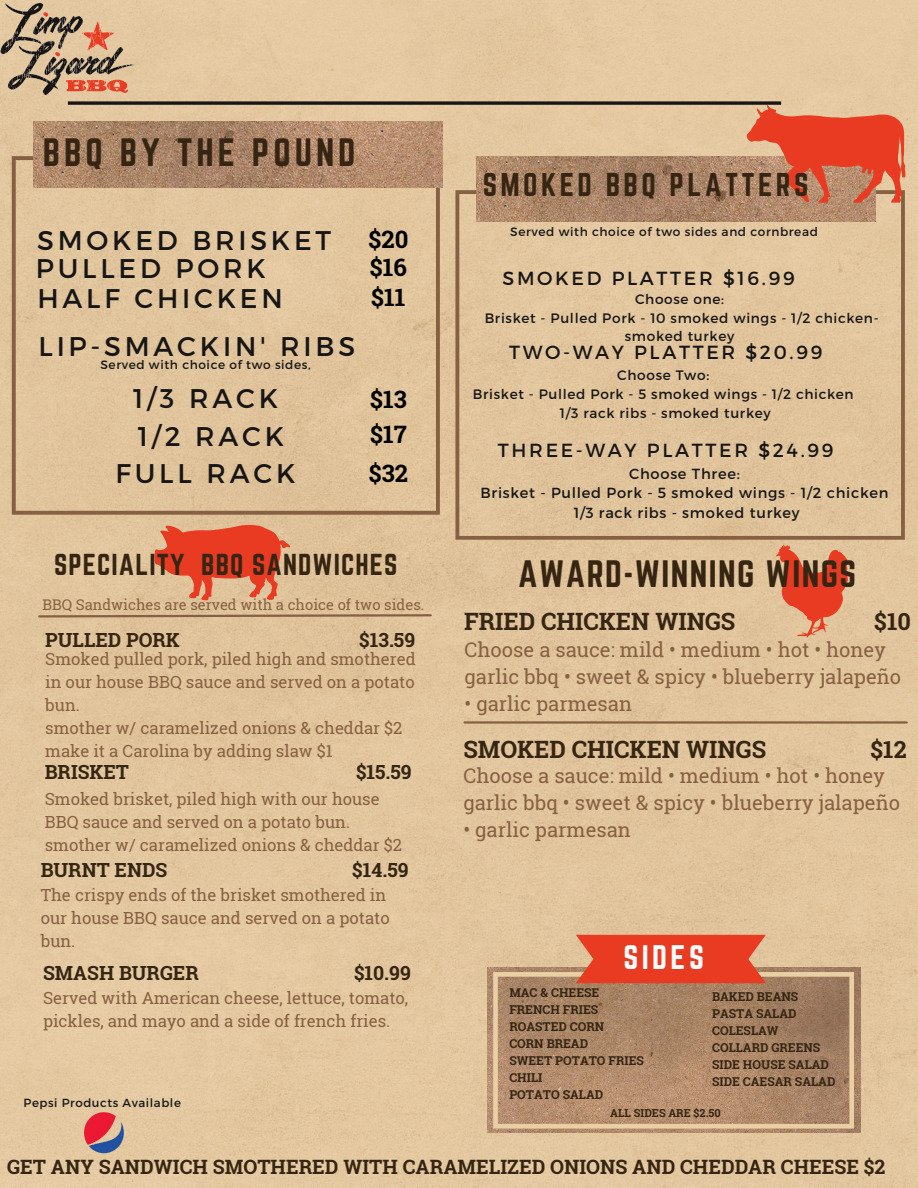
<style>
.page{position:relative;width:918px;height:1188px;background:#e3c79e}
.page>*{position:absolute;margin:0;border:0;box-sizing:border-box;transform-origin:0 0}
.t1{font:34.65px "Norwester";letter-spacing:.115em;color:#352512}
.t2{font:33.45px "Norwester";letter-spacing:.04em;color:#352512}
.t3{font:29.85px "Norwester";letter-spacing:.115em;color:#fff}
.t4{font:28.8px "Norwester";letter-spacing:.115em;color:#352512}
.t5{font:27px "Montserrat";letter-spacing:.14em;color:#171615}
.t6{font:26.55px "Norwester";letter-spacing:.04em;color:#352512}
.t7{font:700 24px "Roboto Slab";color:#000}
.t8{font:700 23.85px "Roboto Slab";color:#352512}
.t9{font:700 23.55px "Roboto Slab";color:#352512}
.t10{font:20.25px/26.8px "Roboto Slab";color:#866042}
.t11{font:700 19.8px "Roboto Slab";color:#352512}
.t12{font:700 19.5px "Roboto Slab";color:#352512}
.t13{font:19.05px "Montserrat";letter-spacing:.14em;color:#171615}
.t14{font:16.65px/23px "Roboto Slab";color:#866042}
.t15{font:14.7px "Roboto Slab";color:#866042}
.t16{font:14.55px "Montserrat";letter-spacing:.05em;color:#171615}
.t17{font:13.65px/18.6px "Montserrat";letter-spacing:.05em;color:#171615;text-align:center}
.t18{font:700 12.15px "Roboto Slab";color:#352512}
.t19{font:12.15px "Montserrat";letter-spacing:.05em;color:#171615}
.t20{font:11.7px "Montserrat";letter-spacing:.05em;color:#171615}
.t21{font:700 11.1px "Roboto Slab";color:#352512}
</style>
<div class="page">
<svg style="left:455px;top:190px;width:450px;height:350px;background:#dcbf97"></svg>
<img style="left:477px;top:156px;width:399px;height:65px">
<svg style="left:171px;top:101px;width:610px;height:4px;background:#36312a"></svg>
<svg style="left:747px;top:105px;width:158px;height:98px;background:#d96c4f"></svg>
<img style="left:0;top:0;width:171px;height:135px">
<hr style="left:465px;top:721px;width:442px;height:3px;background:#866042">
<svg style="left:776px;top:544px;width:72px;height:94px;background:#e47f5e"></svg>
<img style="left:60px;top:1109px;width:88px;height:49px">
<img style="left:488px;top:967px;width:372px;height:166px">
<svg style="left:493px;top:972px;width:361px;height:157px;background:#b08b6c"></svg>
<svg style="left:576px;top:935px;width:190px;height:48px;background:#e6462c"></svg>
<svg style="left:12px;top:156px;width:428px;height:359px;background:#ddc098"></svg>
<img style="left:34px;top:121px;width:408px;height:66px">
<svg style="left:155px;top:525px;width:135px;height:75px;background:#e46d4e"></svg>
<svg style="left:37px;top:613px;width:396px;height:6px;background:#be9d79"></svg>
<p class="t1" style="left:43px;top:131px;width:314px">BBQ BY THE POUND</p>
<p class="t5" style="left:37px;top:223px;width:296px">SMOKED BRISKET</p>
<p class="t5" style="left:37px;top:281px;width:247px">HALF CHICKEN</p>
<p class="t5" style="left:38px;top:329px;width:318px">LIP-SMACKIN' RIBS</p>
<p class="t5" style="left:36px;top:251px;width:231px">PULLED PORK</p>
<p class="t19" style="left:101px;top:357px;width:212px">Served with choice of two sides,</p>
<p class="t5" style="left:133px;top:381px;width:147px">1/3 RACK</p>
<p class="t5" style="left:138px;top:418px;width:148px">1/2 RACK</p>
<p class="t5" style="left:116px;top:455px;width:181px">FULL RACK</p>
<p class="t7" style="left:368px;top:223px;width:41px">$20</p>
<p class="t7" style="left:370px;top:251px;width:38px">$16</p>
<p class="t7" style="left:371px;top:281px;width:36px">$11</p>
<p class="t7" style="left:370px;top:383px;width:38px">$13</p>
<p class="t7" style="left:370px;top:418px;width:38px">$17</p>
<p class="t7" style="left:369px;top:457px;width:41px">$32</p>
<p class="t6" style="left:54px;top:549px;width:345px">SPECIALITY BBQ SANDWICHES</p>
<p class="t15" style="left:42px;top:595px;width:383px">BBQ Sandwiches are served with a choice of two sides.</p>
<p class="t12" style="left:45px;top:627px;width:136px">PULLED PORK</p>
<p class="t12" style="left:359px;top:627px;width:57px">$13.59</p>
<p class="t14" style="left:45px;top:647px;width:372px;text-align:justify">Smoked pulled pork, piled high and smothered in our house BBQ sauce and served on a potato bun.</p>
<p class="t14" style="left:45px;top:716px;width:359px">smother w/ caramelized onions &amp; cheddar $2</p>
<p class="t14" style="left:45px;top:739px;width:289px">make it a Carolina by adding slaw $1</p>
<p class="t14" style="left:45px;top:787px;width:359px">Smoked brisket, piled high with our house<br>BBQ sauce and served on a potato bun. smother w/ caramelized onions &amp; cheddar $2</p>
<p class="t12" style="left:356px;top:758px;width:57px">$15.59</p>
<p class="t12" style="left:45px;top:759px;width:86px">BRISKET</p>
<p class="t12" style="left:41px;top:857px;width:128px">BURNT ENDS</p>
<p class="t12" style="left:352px;top:857px;width:58px">$14.59</p>
<p class="t14" style="left:41px;top:883px;width:351px">The crispy ends of the brisket smothered in our house BBQ sauce and served on a potato bun.</p>
<p class="t12" style="left:43px;top:960px;width:157px">SMASH BURGER</p>
<p class="t12" style="left:354px;top:960px;width:58px">$10.99</p>
<p class="t14" style="left:43px;top:986px;width:367px">Served with American cheese, lettuce, tomato, pickles, and mayo and a side of french fries.</p>
<p class="t20" style="left:24px;top:1096px;width:159px">Pepsi Products Available</p>
<p class="t4" style="left:483px;top:168px;width:327px">SMOKED BBQ PLATTERS</p>
<p class="t19" style="left:510px;top:224px;width:309px">Served with choice of two sides and cornbread</p>
<p class="t13" style="left:503px;top:266px;width:294px">SMOKED PLATTER $16.99</p>
<p class="t17" style="left:635px;top:289px;width:90px">Choose one:</p>
<p class="t17" style="left:485px;top:308px;width:396px">Brisket - Pulled Pork - 10 smoked wings - 1/2 chicken&shy;smoked turkey</p>
<p class="t13" style="left:509px;top:340px;width:315px">TWO-WAY PLATTER $20.99</p>
<p class="t17" style="left:617px;top:365px;width:93px">Choose Two:</p>
<p class="t17" style="left:473px;top:384px;width:382px">Brisket - Pulled Pork - 5 smoked wings - 1/2 chicken</p>
<p class="t17" style="left:560px;top:403px;width:212px">1/3 rack ribs - smoked turkey</p>
<p class="t13" style="left:498px;top:438px;width:337px">THREE-WAY PLATTER $24.99</p>
<p class="t16" style="left:629px;top:464px;width:112px">Choose Three:</p>
<p class="t16" style="left:480px;top:484px;width:410px">Brisket - Pulled Pork - 5 smoked wings - 1/2 chicken</p>
<p class="t16" style="left:574px;top:504px;width:227px">1/3 rack ribs - smoked turkey</p>
<p class="t2" style="left:518px;top:553px;width:340px">AWARD-WINNING WINGS</p>
<p class="t9" style="left:874px;top:605px;width:38px">$10</p>
<p class="t8" style="left:464px;top:605px;width:273px">FRIED CHICKEN WINGS</p>
<p class="t10" style="left:465px;top:636px;width:438px">Choose a sauce: mild • medium • hot • honey garlic bbq • sweet &amp; spicy • blueberry jalapeño</p>
<p class="t10" style="left:465px;top:689px;width:169px">• garlic parmesan</p>
<p class="t8" style="left:463px;top:733px;width:304px">SMOKED CHICKEN WINGS</p>
<p class="t9" style="left:871px;top:733px;width:38px">$12</p>
<p class="t10" style="left:463px;top:762px;width:438px">Choose a sauce: mild • medium • hot • honey garlic bbq • sweet &amp; spicy • blueberry jalapeño</p>
<p class="t10" style="left:463px;top:816px;width:169px">• garlic parmesan</p>
<p class="t3" style="left:623px;top:939px;width:82px">SIDES</p>
<p class="t18" style="left:509px;top:985px;width:91px">MAC &amp; CHEESE</p>
<p class="t18" style="left:509px;top:1002px;width:90px">FRENCH FRIES</p>
<p class="t18" style="left:509px;top:1019px;width:96px">ROASTED CORN</p>
<p class="t18" style="left:509px;top:1036px;width:80px">CORN BREAD</p>
<p class="t18" style="left:509px;top:1052px;width:136px">SWEET POTATO FRIES</p>
<p class="t18" style="left:509px;top:1069px;width:35px">CHILI</p>
<p class="t18" style="left:509px;top:1086px;width:95px">POTATO SALAD</p>
<p class="t18" style="left:712px;top:988px;width:88px">BAKED BEANS</p>
<p class="t18" style="left:712px;top:1005px;width:86px">PASTA SALAD</p>
<p class="t18" style="left:712px;top:1022px;width:68px">COLESLAW</p>
<p class="t18" style="left:712px;top:1039px;width:110px">COLLARD GREENS</p>
<p class="t18" style="left:712px;top:1056px;width:118px">SIDE HOUSE SALAD</p>
<p class="t18" style="left:712px;top:1073px;width:125px">SIDE CAESAR SALAD</p>
<p class="t21" style="left:610px;top:1105px;width:112px">ALL SIDES ARE $2.50</p>
<p class="t11" style="left:7px;top:1154px;width:880px">GET ANY SANDWICH SMOTHERED WITH CARAMELIZED ONIONS AND CHEDDAR CHEESE $2</p>
</div>
